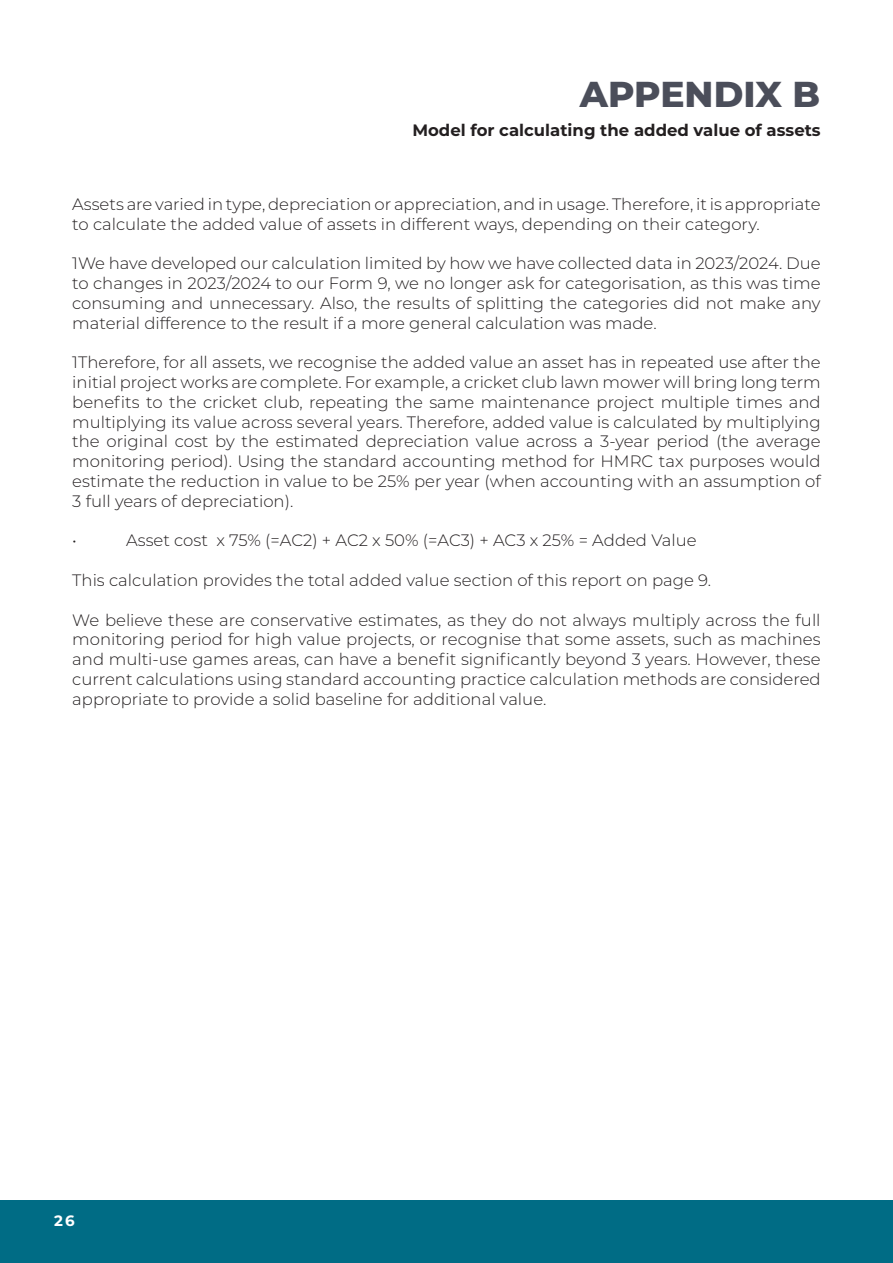
<style>
.page{position:relative;width:893px;height:1263px;background:#fff}
.page>*{position:absolute;margin:0;border:0;box-sizing:border-box;transform-origin:0 0}
.TOC_-_Align_Left{font:800 36px "Montserrat";color:#4b4e5a}
.Body1{font:300 16.5px/19.8px "Montserrat";color:#231f20;text-align:justify}
.Body1-2{font:700 16.5px "Montserrat";color:#231f20}
.t1{font:700 15px "Montserrat";color:#fff}
</style>
<div class="page">
<div style="left:0;top:1200px;width:893px;height:63px;background:#006c85"></div>
<p class="TOC_-_Align_Left" style="left:580px;top:68px;width:242px">APPENDIX B</p>
<p class="Body1-2" style="left:412px;top:118px;width:410px">Model for calculating the added value of assets</p>
<p class="Body1" style="left:72px;top:193px;width:750px">Assets are varied in type, depreciation or appreciation, and in usage. Therefore, it is appropriate to calculate the added value of assets in different ways, depending on their category.</p>
<p class="Body1" style="left:72px;top:253px;width:750px">1We have developed our calculation limited by how we have collected data in 2023/2024. Due to changes in 2023/2024 to our Form 9, we no longer ask for categorisation, as this was time consuming and unnecessary. Also, the results of splitting the categories did not make any material difference to the result if a more general calculation was made.</p>
<p class="Body1" style="left:72px;top:352px;width:750px">1Therefore, for all assets, we recognise the added value an asset has in repeated use after the initial project works are complete. For example, a cricket club lawn mower will bring long term benefits to the cricket club, repeating the same maintenance project multiple times and multiplying its value across several years. Therefore, added value is calculated by multiplying the original cost by the estimated depreciation value across a 3-year period (the average monitoring period). Using the standard accounting method for HMRC tax purposes would estimate the reduction in value to be 25% per year (when accounting with an assumption of 3 full years of depreciation).</p>
<p class="Body1" style="left:72px;top:530px;width:6px">•</p>
<p class="Body1" style="left:126px;top:530px;width:572px">Asset cost x 75% (=AC2) + AC2 x 50% (=AC3) + AC3 x 25% = Added Value</p>
<p class="Body1" style="left:72px;top:570px;width:640px">This calculation provides the total added value section of this report on page 9.</p>
<p class="Body1" style="left:72px;top:609px;width:750px">We believe these are conservative estimates, as they do not always multiply across the full monitoring period for high value projects, or recognise that some assets, such as machines and multi-use games areas, can have a benefit significantly beyond 3 years. However, these current calculations using standard accounting practice calculation methods are considered appropriate to provide a solid baseline for additional value.</p>
<p class="t1" style="left:54px;top:1210px;width:22px">26</p>
</div>
